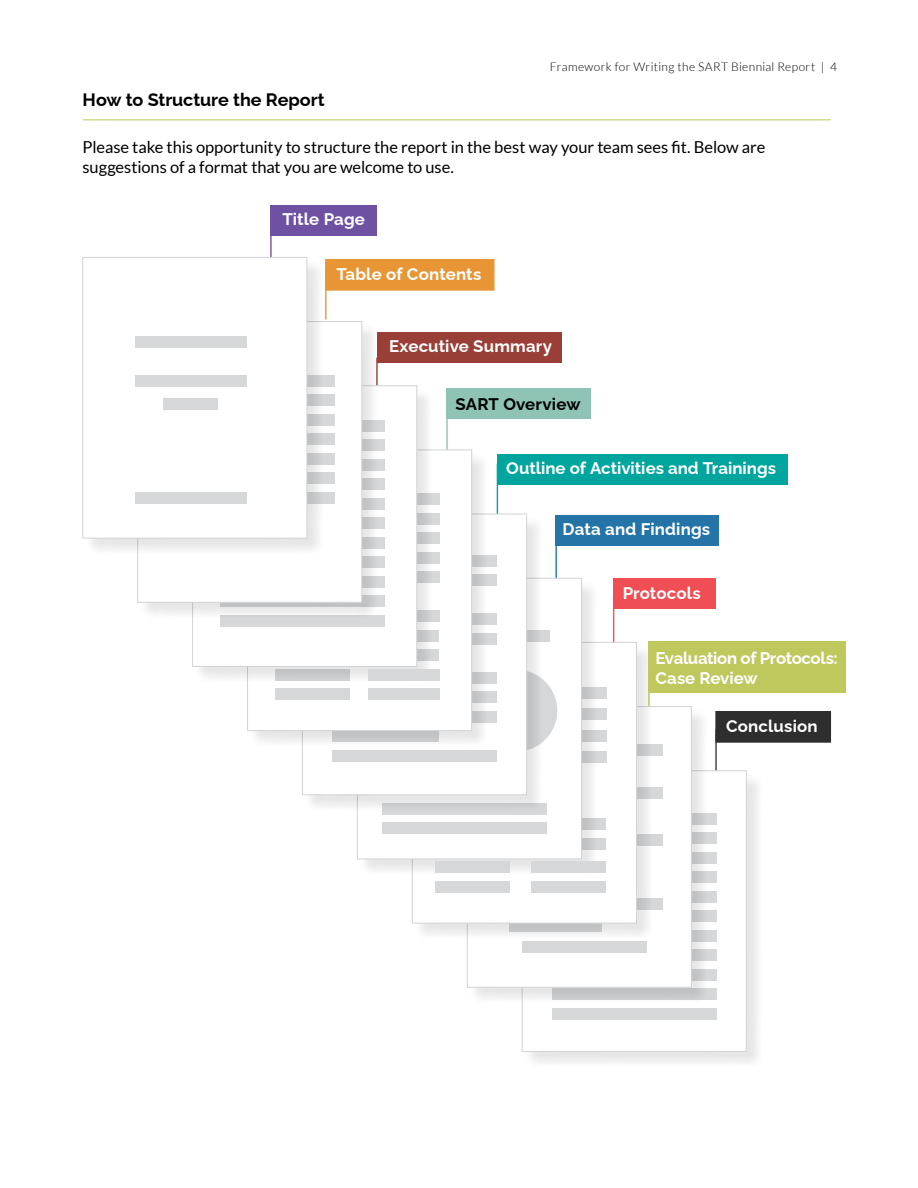
<style>
.page{position:relative;width:918px;height:1188px;background:#fff}
.page>*{position:absolute;margin:0;border:0;box-sizing:border-box;transform-origin:0 0}
.t1{font:700 18px "Raleway";letter-spacing:-.005em;color:#000}
.t2{font:700 16.8px "Raleway";color:#fff}
.t3{font:700 16.8px/19.6px "Raleway";letter-spacing:-.02em;color:#fff}
.t4{font:700 16.8px "Raleway";letter-spacing:.005em;color:#000}
.t5{font:16.5px/19.8px "Lato";letter-spacing:-.005em;color:#000}
.t6{font:300 12px "Lato";letter-spacing:.03em;color:#000}
</style>
<div class="page">
<hr style="left:715px;top:729px;width:2px;height:52px;background:#383839">
<div style="left:524px;top:772px;width:240px;height:297px;background:#000;opacity:.1"></div>
<div style="left:522px;top:771px;width:225px;height:281px;background:#fff;border:1px solid #d1d3d4"></div>
<div style="left:605px;top:813px;width:111px;height:12px;background:#d5d7d8"></div>
<div style="left:605px;top:832px;width:111px;height:12px;background:#d5d7d8"></div>
<div style="left:605px;top:852px;width:111px;height:12px;background:#d5d7d8"></div>
<div style="left:605px;top:871px;width:111px;height:12px;background:#d5d7d8"></div>
<div style="left:605px;top:891px;width:111px;height:12px;background:#d5d7d8"></div>
<div style="left:605px;top:910px;width:111px;height:12px;background:#d5d7d8"></div>
<div style="left:605px;top:930px;width:111px;height:12px;background:#d5d7d8"></div>
<div style="left:605px;top:949px;width:111px;height:12px;background:#d5d7d8"></div>
<div style="left:605px;top:969px;width:111px;height:12px;background:#d5d7d8"></div>
<div style="left:552px;top:988px;width:164px;height:12px;background:#d5d7d8"></div>
<div style="left:552px;top:1008px;width:164px;height:12px;background:#d5d7d8"></div>
<div style="left:715px;top:711px;width:116px;height:32px;background:#2e2e2f;border:1px solid #2e2e2f"></div>
<hr style="left:83px;top:119px;width:748px;height:1px;background:#bfc75c">
<hr style="left:325px;top:267px;width:2px;height:53px;background:#e89635">
<hr style="left:270px;top:224px;width:2px;height:52px;background:#6f51a4">
<hr style="left:446px;top:402px;width:2px;height:52px;background:#8ec3b6">
<hr style="left:497px;top:464px;width:1px;height:52px;background:#00a69e">
<hr style="left:555px;top:539px;width:2px;height:52px;background:#2474a7">
<hr style="left:613px;top:597px;width:1px;height:52px;background:#ef545a">
<div style="left:469px;top:708px;width:241px;height:297px;background:#000;opacity:.1"></div>
<div style="left:467px;top:706px;width:225px;height:281px;background:#fff;border:1px solid #d1d3d4"></div>
<div style="left:498px;top:744px;width:164px;height:12px;background:#d5d7d8"></div>
<div style="left:498px;top:834px;width:164px;height:12px;background:#d5d7d8"></div>
<div style="left:498px;top:787px;width:164px;height:12px;background:#d5d7d8"></div>
<div style="left:498px;top:898px;width:164px;height:12px;background:#d5d7d8"></div>
<div style="left:522px;top:941px;width:124px;height:12px;background:#d5d7d8"></div>
<div style="left:414px;top:644px;width:241px;height:297px;background:#000;opacity:.1"></div>
<div style="left:412px;top:642px;width:225px;height:281px;background:#fff;border:1px solid #d1d3d4"></div>
<div style="left:442px;top:687px;width:164px;height:12px;background:#d5d7d8"></div>
<div style="left:442px;top:709px;width:164px;height:11px;background:#d5d7d8"></div>
<div style="left:531px;top:819px;width:75px;height:11px;background:#d5d7d8"></div>
<div style="left:442px;top:730px;width:164px;height:12px;background:#d5d7d8"></div>
<div style="left:442px;top:751px;width:164px;height:12px;background:#d5d7d8"></div>
<div style="left:531px;top:838px;width:75px;height:12px;background:#d5d7d8"></div>
<div style="left:359px;top:580px;width:241px;height:297px;background:#000;opacity:.1"></div>
<div style="left:357px;top:578px;width:225px;height:281px;background:#fff;border:1px solid #d1d3d4"></div>
<div style="left:382px;top:803px;width:165px;height:12px;background:#d5d7d8"></div>
<div style="left:382px;top:822px;width:165px;height:12px;background:#d5d7d8"></div>
<div style="left:385px;top:630px;width:164px;height:12px;background:#d5d7d8"></div>
<div style="left:476px;top:670px;width:81px;height:81px;background:#d5d7d8;border-radius:50%"></div>
<div style="left:304px;top:516px;width:241px;height:297px;background:#000;opacity:.1"></div>
<div style="left:302px;top:514px;width:225px;height:281px;background:#fff;border:1px solid #d1d3d4"></div>
<div style="left:386px;top:555px;width:111px;height:12px;background:#d5d7d8"></div>
<div style="left:386px;top:574px;width:111px;height:12px;background:#d5d7d8"></div>
<div style="left:386px;top:613px;width:111px;height:12px;background:#d5d7d8"></div>
<div style="left:386px;top:633px;width:111px;height:12px;background:#d5d7d8"></div>
<div style="left:386px;top:672px;width:111px;height:12px;background:#d5d7d8"></div>
<div style="left:385px;top:691px;width:111px;height:12px;background:#d5d7d8"></div>
<div style="left:385px;top:711px;width:111px;height:12px;background:#d5d7d8"></div>
<div style="left:332px;top:750px;width:164px;height:12px;background:#d5d7d8"></div>
<div style="left:249px;top:451px;width:241px;height:297px;background:#000;opacity:.1"></div>
<div style="left:247px;top:450px;width:225px;height:281px;background:#fff;border:1px solid #d1d3d4"></div>
<div style="left:328px;top:493px;width:111px;height:12px;background:#d5d7d8"></div>
<div style="left:328px;top:513px;width:111px;height:12px;background:#d5d7d8"></div>
<div style="left:328px;top:532px;width:111px;height:12px;background:#d5d7d8"></div>
<div style="left:328px;top:552px;width:111px;height:12px;background:#d5d7d8"></div>
<div style="left:328px;top:571px;width:111px;height:12px;background:#d5d7d8"></div>
<div style="left:328px;top:610px;width:111px;height:12px;background:#d5d7d8"></div>
<div style="left:328px;top:630px;width:111px;height:12px;background:#d5d7d8"></div>
<div style="left:328px;top:649px;width:111px;height:12px;background:#d5d7d8"></div>
<div style="left:275px;top:688px;width:75px;height:12px;background:#d5d7d8"></div>
<div style="left:194px;top:387px;width:241px;height:297px;background:#000;opacity:.1"></div>
<div style="left:192px;top:386px;width:225px;height:281px;background:#fff;border:1px solid #d1d3d4"></div>
<div style="left:273px;top:420px;width:112px;height:12px;background:#d5d7d8"></div>
<div style="left:273px;top:439px;width:112px;height:12px;background:#d5d7d8"></div>
<div style="left:273px;top:459px;width:112px;height:12px;background:#d5d7d8"></div>
<div style="left:273px;top:478px;width:112px;height:12px;background:#d5d7d8"></div>
<div style="left:273px;top:498px;width:112px;height:12px;background:#d5d7d8"></div>
<div style="left:273px;top:517px;width:112px;height:12px;background:#d5d7d8"></div>
<div style="left:273px;top:537px;width:112px;height:11px;background:#d5d7d8"></div>
<div style="left:273px;top:556px;width:111px;height:12px;background:#d5d7d8"></div>
<div style="left:273px;top:576px;width:111px;height:12px;background:#d5d7d8"></div>
<div style="left:220px;top:595px;width:164px;height:12px;background:#d5d7d8"></div>
<div style="left:220px;top:615px;width:164px;height:11px;background:#d5d7d8"></div>
<div style="left:139px;top:323px;width:241px;height:297px;background:#000;opacity:.1"></div>
<div style="left:137px;top:321px;width:225px;height:281px;background:#fff;border:1px solid #d1d3d4"></div>
<div style="left:224px;top:375px;width:111px;height:12px;background:#d5d7d8"></div>
<div style="left:224px;top:394px;width:111px;height:12px;background:#d5d7d8"></div>
<div style="left:224px;top:414px;width:111px;height:12px;background:#d5d7d8"></div>
<div style="left:224px;top:433px;width:111px;height:12px;background:#d5d7d8"></div>
<div style="left:224px;top:453px;width:111px;height:12px;background:#d5d7d8"></div>
<div style="left:224px;top:472px;width:111px;height:12px;background:#d5d7d8"></div>
<div style="left:224px;top:492px;width:111px;height:12px;background:#d5d7d8"></div>
<div style="left:270px;top:205px;width:106px;height:31px;background:#6f51a4"></div>
<div style="left:84px;top:259px;width:241px;height:297px;background:#000;opacity:.1"></div>
<div style="left:83px;top:257px;width:224px;height:281px;background:#fff;border:1px solid #d1d3d4"></div>
<div style="left:325px;top:259px;width:170px;height:32px;background:#e89635;border:1px solid #e89635"></div>
<div style="left:377px;top:332px;width:185px;height:31px;background:#9a3f37"></div>
<div style="left:446px;top:389px;width:144px;height:30px;background:#8ec3b6"></div>
<div style="left:497px;top:454px;width:290px;height:30px;background:#00a69e"></div>
<div style="left:555px;top:516px;width:164px;height:30px;background:#2474a7"></div>
<div style="left:613px;top:578px;width:102px;height:30px;background:#ee4e54"></div>
<div style="left:648px;top:641px;width:197px;height:52px;background:#bec85c"></div>
<div style="left:135px;top:375px;width:111px;height:12px;background:#d5d7d8"></div>
<div style="left:135px;top:336px;width:111px;height:11px;background:#d5d7d8"></div>
<div style="left:164px;top:398px;width:54px;height:12px;background:#d5d7d8"></div>
<div style="left:135px;top:492px;width:111px;height:12px;background:#d5d7d8"></div>
<div style="left:368px;top:669px;width:71px;height:12px;background:#d5d7d8"></div>
<div style="left:435px;top:862px;width:75px;height:11px;background:#d5d7d8"></div>
<div style="left:531px;top:862px;width:75px;height:11px;background:#d5d7d8"></div>
<div style="left:435px;top:881px;width:75px;height:12px;background:#d5d7d8"></div>
<div style="left:531px;top:881px;width:75px;height:12px;background:#d5d7d8"></div>
<div style="left:368px;top:688px;width:71px;height:12px;background:#d5d7d8"></div>
<p class="t6" style="left:550px;top:60px;width:289px">Framework for Writing the SART Biennial Report | 4</p>
<p class="t1" style="left:83px;top:85px;width:244px">How to Structure the Report</p>
<p class="t5" style="left:83px;top:137px;width:684px">Please take this opportunity to structure the report in the best way your team sees fit. Below are suggestions of a format that you are welcome to use.</p>
<p class="t2" style="left:282px;top:206px;width:84px">Title Page</p>
<p class="t2" style="left:336px;top:260px;width:146px">Table of Contents</p>
<p class="t2" style="left:389px;top:333px;width:165px">Executive Summary</p>
<p class="t4" style="left:456px;top:391px;width:126px">SART Overview</p>
<p class="t2" style="left:506px;top:455px;width:271px">Outline of Activities and Trainings</p>
<p class="t2" style="left:563px;top:516px;width:149px">Data and Findings</p>
<p class="t2" style="left:623px;top:580px;width:80px">Protocols</p>
<p class="t3" style="left:656px;top:646px;width:184px">Evaluation of Protocols:<br>Case Review</p>
<p class="t2" style="left:726px;top:713px;width:93px">Conclusion</p>
</div>
